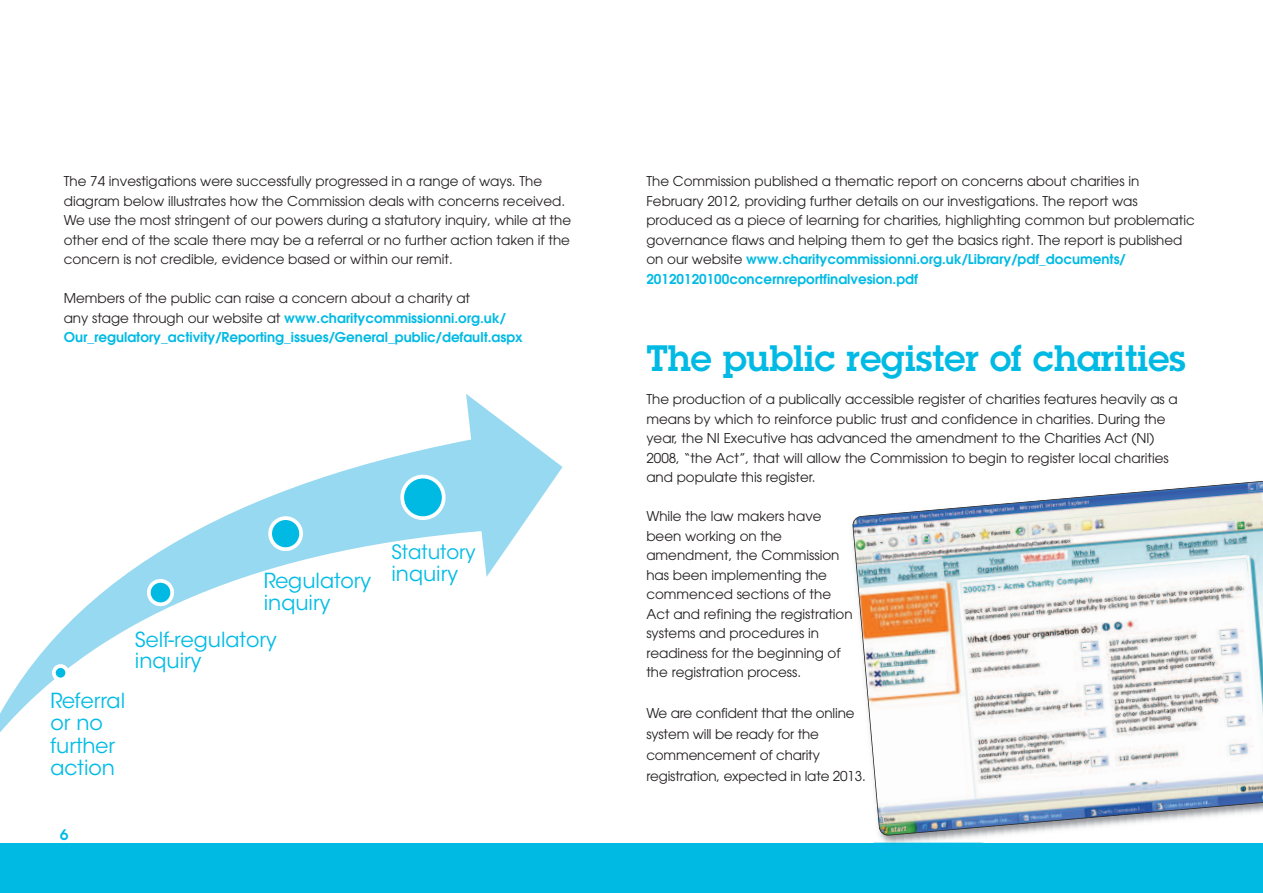
<style>
.page{position:relative;width:1263px;height:893px;background:#fff}
.page>*{position:absolute;margin:0;border:0;box-sizing:border-box;transform-origin:0 0}
.t1{font:600 36px "Lubalin Graph";color:#00bae4}
.t2{font:20.7px/22.5px "ITC Avant Garde Std";color:#02bce5}
.t3{font:19.8px "ITC Avant Garde Std";color:#02bce5}
.t4{font:600 15px "Lubalin Graph";color:#00bae4}
.t5{font:13.5px/19.5px "Avant Garde";color:#231f20}
.t6{font:600 13.5px/19.5px "Avant Garde";color:#00bae4}
.s1{font-weight:400;color:#231f20}
.s2{font-weight:600;color:#00bae4}
</style>
<div class="page">
<svg style="left:0;top:394px;width:562px;height:338px"></svg>
<div style="left:54px;top:666px;width:13px;height:13px;background:#00bae4;border-radius:50%"></div>
<div style="left:52px;top:664px;width:17px;height:17px;border:4px solid #fff;border-radius:50%"></div>
<div style="left:149px;top:581px;width:23px;height:23px;background:#00bae4;border-radius:50%"></div>
<div style="left:147px;top:579px;width:27px;height:27px;border:4px solid #fff;border-radius:50%"></div>
<div style="left:270px;top:518px;width:31px;height:31px;background:#00bae4;border-radius:50%"></div>
<div style="left:268px;top:516px;width:35px;height:35px;border:4px solid #fff;border-radius:50%"></div>
<div style="left:402px;top:477px;width:42px;height:41px;background:#00bae4;border-radius:50%"></div>
<div style="left:400px;top:475px;width:46px;height:45px;border:4px solid #fff;border-radius:50%"></div>
<div style="left:0;top:843px;width:1263px;height:50px;background:#00bae4"></div>
<img style="left:852px;top:480px;width:411px;height:356px">
<p class="t5" style="left:64px;top:173px;width:509px">The 74 investigations were successfully progressed in a range of ways. The diagram below illustrates how the Commission deals with concerns received.<br>We use the most stringent of our powers during a statutory inquiry, while at the other end of the scale there may be a referral or no further action taken if the concern is not credible, evidence based or within our remit.</p>
<p class="t6" style="left:64px;top:290px;width:460px"><span class="s1">Members of the public can raise a concern about a charity at<br>any stage through our website at</span> www.charitycommissionni.org.uk/<br>Our_regulatory_activity/Reporting_issues/General_public/default.aspx</p>
<h2 class="t2" style="left:50px;top:691px;width:72px">Referra or no further action</h2>
<h2 class="t2" style="left:264px;top:571px;width:109px">Regu ato y nqu y</h2>
<h2 class="t2" style="left:135px;top:631px;width:143px;line-height:20.7px">Self-regu ato y nqu y</h2>
<h3 class="t3" style="left:391px;top:544px;width:86px">Statutory</h3>
<h2 class="t2" style="left:396px;top:564px;width:64px">nqu y</h2>
<p class="t4" style="left:60px;top:826px;width:10px">6</p>
<p class="t5" style="left:646px;top:173px;width:550px">The Commission published a thematic report on concerns about charities in February 2012, providing further details on our investigations. The report was produced as a piece of learning for charities, highlighting common but problematic governance flaws and helping them to get the basics right. The report is published on our website <span class="s2">www.charitycommissionni.org.uk/Library/pdf_documents/ 20120120100concernreportfinalvesion.pdf</span></p>
<h1 class="t1" style="left:646px;top:337px;width:541px">The public register of charities</h1>
<p class="t5" style="left:646px;top:391px;width:533px">The production of a publically accessible register of charities features heavily as a means by which to reinforce public trust and confidence in charities. During the year, the NI Executive has advanced the amendment to the Charities Act (NI)<br>2008, “the Act”, that will allow the Commission to begin to register local charities and populate this register.</p>
<p class="t5" style="left:646px;top:508px;width:208px">While the law makers have been working on the amendment, the Commission has been implementing the commenced sections of the<br>Act and refining the registration systems and procedures in readiness for the beginning of the registration process.</p>
<p class="t5" style="left:646px;top:703px;width:221px;line-height:21px">We are confident that the online system will be ready for the commencement of charity registration, expected in late 2013.</p>
</div>
